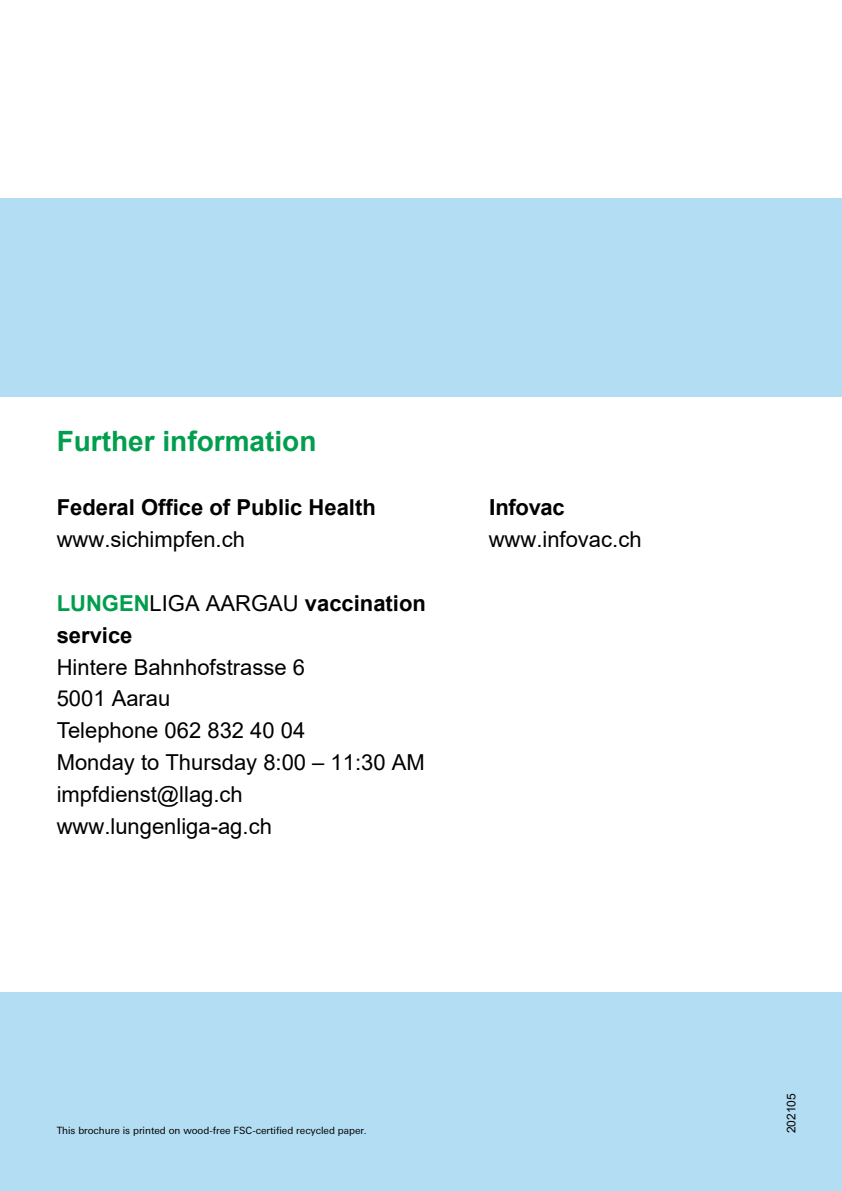
<style>
.page{position:relative;width:842px;height:1191px;background:#fff}
.page>*{position:absolute;margin:0;border:0;box-sizing:border-box;transform-origin:0 0}
.t1{font:700 28px "Arial";color:#009e4d}
.t2{font:22px/31.8px "Arial";color:#000}
.t3{font:700 22px/31.8px "Arial";color:#000}
.t4{font:12px "Arial";color:#000}
.t5{font:10px "Linotype Univers Basic";color:#000}
.s1{color:#009e4d}
.s2{font-weight:400}
.s3{font-family:"Linotype Univers Basic";font-weight:700}
.s4{font-weight:700}
</style>
<div class="page">
<div style="left:0;top:198px;width:842px;height:199px;background:#b3ddf3"></div>
<div style="left:0;top:992px;width:842px;height:199px;background:#b3ddf3"></div>
<p class="t1" style="left:57px;top:422px;width:261px">Further information</p>
<p class="t3" style="left:57px;top:491px;width:321px">Federal Office of Public Health</p>
<p class="t2" style="left:57px;top:523px;width:190px">www.sichimpfen.ch</p>
<p class="t3" style="left:57px;top:587px;width:371px"><span class="s1">LUNGEN</span><span class="s2">LIGA AARGAU</span> vaccination service</p>
<p class="t2" style="left:57px;top:651px;width:370px">Hintere Bahnhofstrasse 6<br>5001 Aarau<br>Telephone 062 832 40 04<br>Monday to Thursday 8:00 – 11:30 AM impfdienst@llag.ch www.lungenliga-ag.ch</p>
<p class="t2" style="left:489px;top:490px;width:154px;line-height:32.4px"><span class="s3">I</span><span class="s4">nfovac </span>www.infovac.ch</p>
<p class="t5" style="left:57px;top:1125px;width:311px">This brochure is printed on wood-free FSC-certified recycled paper.</p>
<p class="t4" style="left:783px;top:1133px;width:42px;rotate:-90deg">202105</p>
</div>
